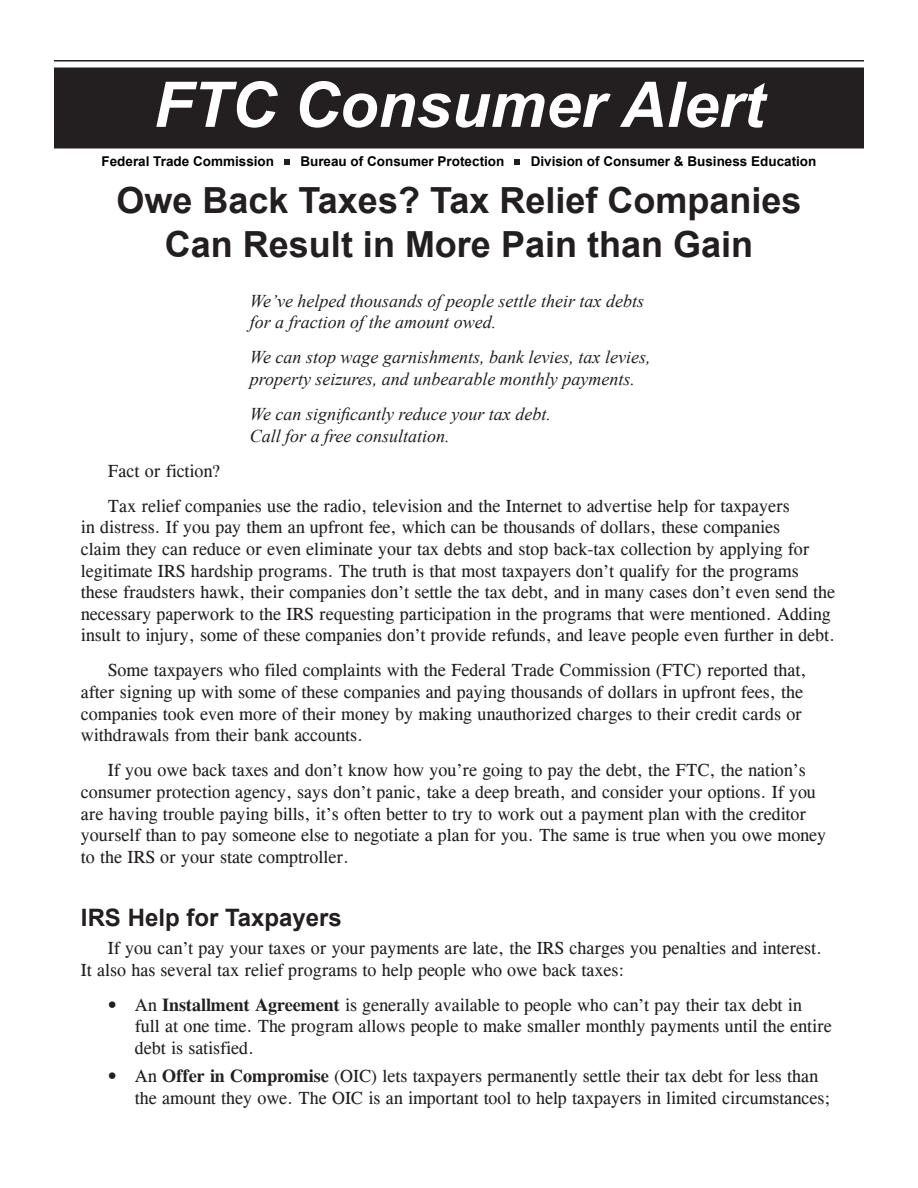
<style>
.page{position:relative;width:918px;height:1188px;background:#fff}
.page>*{position:absolute;margin:0;border:0;box-sizing:border-box;transform-origin:0 0}
.FTC_Consumer_Alert{font:italic 700 63px "Arial";color:#fff}
.t1{font:700 36px/43.2px "Arial";color:#231f20;text-align:center}
.t2{font:700 24px "Arial";color:#231f20}
.Body_Text{font:18px/21.6px "CG Times";color:#231f20}
.bullet{font:18px/21.6px "CG Times";color:#231f20}
.quotes{font:italic 18px/21.6px "Times New Roman";color:#231f20}
.FTC__BCP__OCBE{font:700 13.5px "Arial";color:#000}
.s1{font-weight:700}
</style>
<div class="page">
<div style="left:55px;top:68px;width:808px;height:80px;background:#231f20"></div>
<hr style="left:54px;top:60px;width:810px;height:2px;background:#231f20">
<svg style="left:284px;top:159px;width:6px;height:6px"></svg>
<svg style="left:515px;top:159px;width:5px;height:6px"></svg>
<p class="FTC_Consumer_Alert" style="left:154px;top:64px;width:612px">FTC Consumer Alert</p>
<p class="FTC__BCP__OCBE" style="left:102px;top:153px;width:174px">Federal Trade Commission</p>
<p class="FTC__BCP__OCBE" style="left:300px;top:153px;width:206px">Bureau of Consumer Protection</p>
<p class="FTC__BCP__OCBE" style="left:531px;top:153px;width:287px">Division of Consumer &amp; Business Education</p>
<p class="t1" style="left:117px;top:180px;width:686px">Owe Back Taxes? Tax Relief Companies<br>Can Result in More Pain than Gain</p>
<p class="quotes" style="left:250px;top:289px;width:396px">We’ve helped thousands of people settle their tax debts for a fraction of the amount owed.</p>
<p class="quotes" style="left:250px;top:346px;width:402px">We can stop wage garnishments, bank levies, tax levies, property seizures, and unbearable monthly payments.</p>
<p class="quotes" style="left:250px;top:403px;width:303px">We can significantly reduce your tax debt.<br>Call for a free consultation.</p>
<p class="Body_Text" style="left:108px;top:460px;width:114px">Fact or fiction?</p>
<p class="Body_Text" style="left:81px;top:495px;width:756px;text-indent:27px">Tax relief companies use the radio, television and the Internet to advertise help for taxpayers<br>in distress. If you pay them an upfront fee, which can be thousands of dollars, these companies<br>claim they can reduce or even eliminate your tax debts and stop back-tax collection by applying for legitimate IRS hardship programs. The truth is that most taxpayers don’t qualify for the programs these fraudsters hawk, their companies don’t settle the tax debt, and in many cases don’t even send the necessary paperwork to the IRS requesting participation in the programs that were mentioned. Adding insult to injury, some of these companies don’t provide refunds, and leave people even further in debt.</p>
<p class="Body_Text" style="left:81px;top:660px;width:727px;text-indent:27px">Some taxpayers who filed complaints with the Federal Trade Commission (FTC) reported that, after signing up with some of these companies and paying thousands of dollars in upfront fees, the companies took even more of their money by making unauthorized charges to their credit cards or withdrawals from their bank accounts.</p>
<p class="Body_Text" style="left:81px;top:760px;width:747px;text-indent:27px">If you owe back taxes and don’t know how you’re going to pay the debt, the FTC, the nation’s consumer protection agency, says don’t panic, take a deep breath, and consider your options. If you are having trouble paying bills, it’s often better to try to work out a payment plan with the creditor yourself than to pay someone else to negotiate a plan for you. The same is true when you owe money to the IRS or your state comptroller.</p>
<h1 class="t2" style="left:81px;top:902px;width:262px">IRS Help for Taxpayers</h1>
<p class="Body_Text" style="left:81px;top:937px;width:743px;text-indent:27px">If you can’t pay your taxes or your payments are late, the IRS charges you penalties and interest.<br>It also has several tax relief programs to help people who owe back taxes:</p>
<p class="bullet" style="left:135px;top:994px;width:698px;text-indent:-27px">• An <span class="s1">Installment Agreement</span> is generally available to people who can’t pay their tax debt in<br>full at one time. The program allows people to make smaller monthly payments until the entire debt is satisfied.</p>
<p class="bullet" style="left:135px;top:1066px;width:697px;text-indent:-27px">• An <span class="s1">Offer in Compromise</span> (OIC) lets taxpayers permanently settle their tax debt for less than the amount they owe. The OIC is an important tool to help taxpayers in limited circumstances;</p>
</div>
